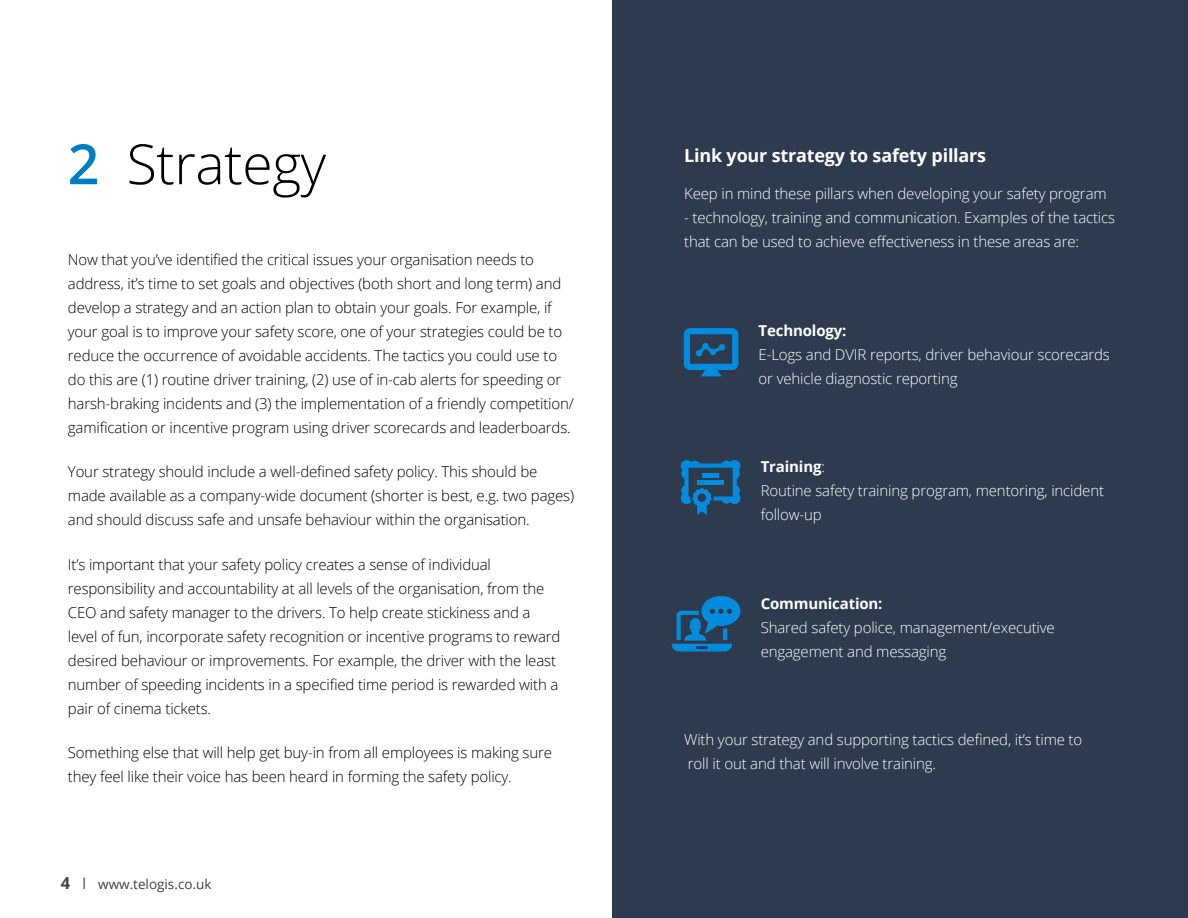
<style>
.page{position:relative;width:1188px;height:918px;background:#fff}
.page>*{position:absolute;margin:0;border:0;box-sizing:border-box;transform-origin:0 0}
.t1{font:300 55.5px "Open Sans";letter-spacing:-.01em;color:#000}
.t2{font:700 18px "Open Sans";letter-spacing:-.01em;color:#fff}
.t3{font:300 15px/24px "Open Sans";letter-spacing:-.01em;color:#000}
.t4{font:300 15px/24px "Open Sans";letter-spacing:-.01em;color:#fff}
.t5{font:700 15px "Open Sans";letter-spacing:-.01em;color:#fff}
.t6{font:13.5px "Open Sans";color:#414042}
.s1{font-weight:600;color:#007dc3}
.s2{font-weight:700;font-size:16.5px}
.s3{font-weight:700}
</style>
<div class="page">
<div style="left:613px;top:0;width:575px;height:918px;background:#2e3b4e"></div>
<svg style="left:672px;top:596px;width:68px;height:56px"></svg>
<svg style="left:681px;top:460px;width:59px;height:55px"></svg>
<svg style="left:684px;top:328px;width:54px;height:48px"></svg>
<h1 class="t1" style="left:68px;top:126px;width:260px"><span class="s1">2</span> Strategy</h1>
<p class="t3" style="left:68px;top:247px;width:508px">Now that you’ve identified the critical issues your organisation needs to address, it’s time to set goals and objectives (both short and long term) and develop a strategy and an action plan to obtain your goals. For example, if your goal is to improve your safety score, one of your strategies could be to reduce the occurrence of avoidable accidents. The tactics you could use to do this are (1) routine driver training, (2) use of in-cab alerts for speeding or harsh-braking incidents and (3) the implementation of a friendly competition/ gamification or incentive program using driver scorecards and leaderboards.</p>
<p class="t3" style="left:68px;top:459px;width:508px">Your strategy should include a well-defined safety policy. This should be made available as a company-wide document (shorter is best, e.g. two pages) and should discuss safe and unsafe behaviour within the organisation.</p>
<p class="t3" style="left:68px;top:552px;width:494px">It’s important that your safety policy creates a sense of individual responsibility and accountability at all levels of the organisation, from the CEO and safety manager to the drivers. To help create stickiness and a level of fun, incorporate safety recognition or incentive programs to reward desired behaviour or improvements. For example, the driver with the least number of speeding incidents in a specified time period is rewarded with a pair of cinema tickets.</p>
<p class="t3" style="left:68px;top:740px;width:486px">Something else that will help get buy-in from all employees is making sure they feel like their voice has been heard in forming the safety policy.</p>
<p class="t6" style="left:61px;top:875px;width:152px"><span class="s2">4</span> ❘ www.telogis.co.uk</p>
<p class="t2" style="left:684px;top:142px;width:304px">Link your strategy to safety pillars</p>
<p class="t4" style="left:684px;top:181px;width:424px">Keep in mind these pillars when developing your safety program</p>
<p class="t4" style="left:684px;top:205px;width:433px">- technology, training and communication. Examples of the tactics that can be used to achieve effectiveness in these areas are:</p>
<p class="t5" style="left:759px;top:320px;width:89px">Technology:</p>
<p class="t4" style="left:759px;top:342px;width:353px">E-Logs and DVIR reports, driver behaviour scorecards or vehicle diagnostic reporting</p>
<p class="t4" style="left:761px;top:454px;width:345px"><span class="s3">Training</span>:<br>Routine safety training program, mentoring, incident follow-up</p>
<p class="t5" style="left:761px;top:593px;width:123px">Communication:</p>
<p class="t4" style="left:761px;top:615px;width:296px">Shared safety police, management/executive engagement and messaging</p>
<p class="t4" style="left:684px;top:727px;width:400px">With your strategy and supporting tactics defined, it’s time to roll it out and that will involve training.</p>
</div>
